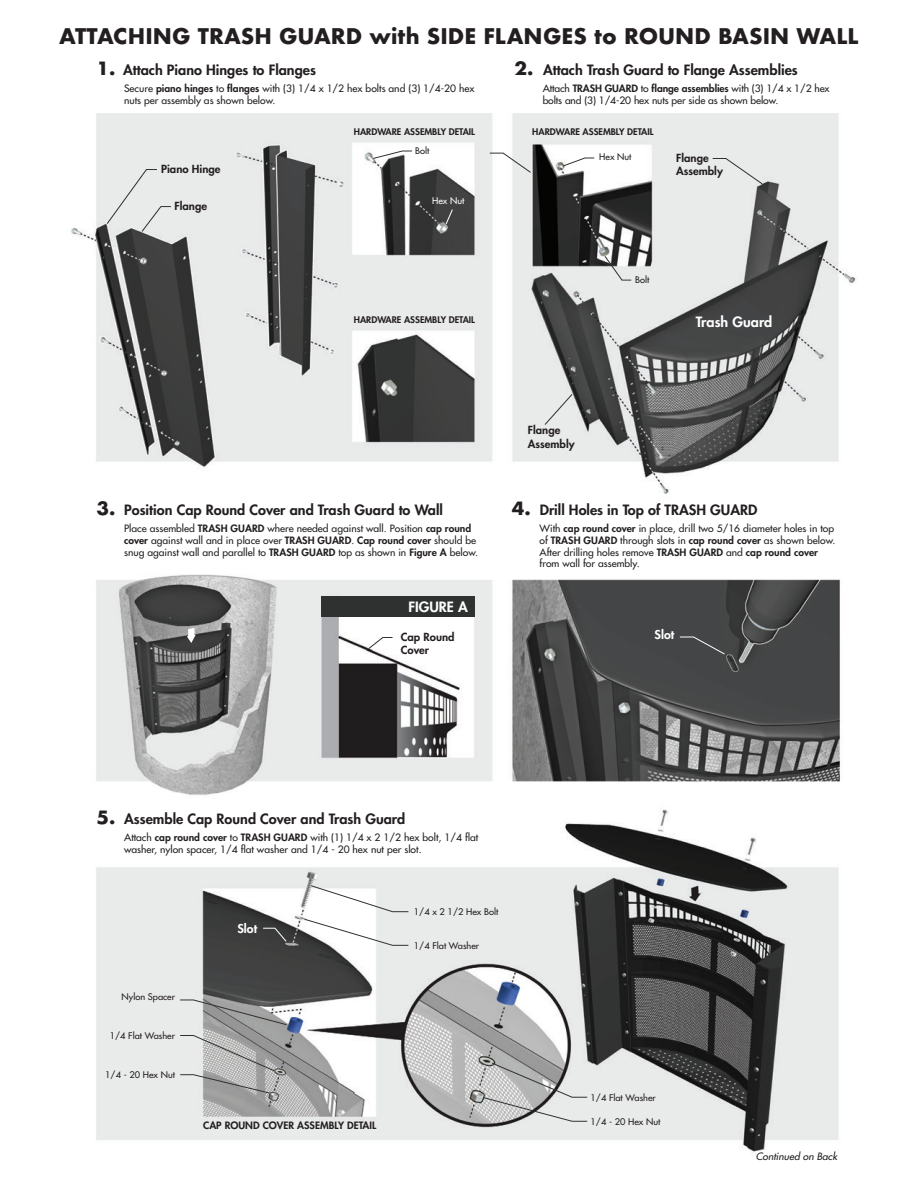
<style>
.page{position:relative;width:918px;height:1188px;background:#fff}
.page>*{position:absolute;margin:0;border:0;box-sizing:border-box;transform-origin:0 0}
.t1{font:700 21px "Futura";color:#231f20}
.t2{font:800 13.8px "Futura Std";color:#231f20;scale:1.04 1}
.t3{font:800 13.8px "Futura Std";color:#fff;scale:1.04 1}
.t4{font:800 11.85px "Futura Std";color:#fff;scale:1.04 1}
.t5{font:800 10.95px/13px "Futura Std";color:#231f20;scale:1.04 1}
.t6{font:500 9.9px/11.9px "Futura Std";color:#231f20;scale:1.04 1}
.t7{font:800 9.9px "Futura Std";color:#231f20;scale:1.04 1}
.t8{font:italic 500 9.9px "Futura Std";color:#231f20;scale:1.04 1}
.t9{font:500 8.85px "Futura Std";color:#231f20;scale:1.04 1}
.t10{font:800 8.85px "Futura Std";color:#231f20;scale:1.04 1}
.t11{font:500 8.85px "Futura Std";color:#fff;scale:1.04 1}
.s1{font-weight:700;font-size:17.85px}
.s2{font-weight:800}
</style>
<div class="page">
<img style="left:71px;top:114px;width:785px;height:1039px">
<svg style="left:367px;top:637px;width:27px;height:13px"></svg>
<div style="left:322px;top:596px;width:153px;height:20px;background:#2f3030"></div>
<svg style="left:489px;top:152px;width:43px;height:22px"></svg>
<svg style="left:106px;top:169px;width:66px;height:64px;background:#e0e1e1"></svg>
<svg style="left:712px;top:158px;width:52px;height:27px"></svg>
<svg style="left:544px;top:393px;width:30px;height:33px"></svg>
<svg style="left:372px;top:150px;width:41px;height:10px"></svg>
<svg style="left:445px;top:208px;width:9px;height:17px"></svg>
<svg style="left:604px;top:255px;width:28px;height:26px"></svg>
<svg style="left:562px;top:157px;width:33px;height:10px"></svg>
<svg style="left:262px;top:927px;width:26px;height:16px"></svg>
<svg style="left:679px;top:636px;width:47px;height:19px"></svg>
<svg style="left:179px;top:999px;width:109px;height:27px;background:#a6a6a6"></svg>
<svg style="left:179px;top:1035px;width:97px;height:59px;background:#b8b8b8"></svg>
<svg style="left:483px;top:1062px;width:105px;height:60px;background:#c0c0c0"></svg>
<svg style="left:303px;top:885px;width:106px;height:61px"></svg>
<svg style="left:187px;top:628px;width:9px;height:15px"></svg>
<p class="t1" style="left:59px;top:21px;width:801px">ATTACHING TRASH GUARD with SIDE FLANGES to ROUND BASIN WALL</p>
<p class="t2" style="left:96px;top:61px;width:213px"><span class="s1">1.</span> Attach Piano Hinges to Flanges</p>
<p class="t6" style="left:124px;top:82px;width:339px">Secure <span class="s2">piano hinges</span> to <span class="s2">flanges</span> with (3) 1/4 x 1/2 hex bolts and (3) 1/4-20 hex nuts per assembly as shown below.</p>
<p class="t10" style="left:354px;top:126px;width:118px">HARDWARE ASSEMBLY DETAIL</p>
<p class="t5" style="left:161px;top:162px;width:59px">Piano Hinge</p>
<p class="t5" style="left:175px;top:199px;width:33px">Flange</p>
<p class="t9" style="left:415px;top:145px;width:15px">Bolt</p>
<p class="t11" style="left:432px;top:195px;width:32px">Hex Nut</p>
<p class="t10" style="left:354px;top:314px;width:118px">HARDWARE ASSEMBLY DETAIL</p>
<p class="t2" style="left:514px;top:61px;width:274px"><span class="s1">2.</span> Attach Trash Guard to Flange Assemblies</p>
<p class="t6" style="left:543px;top:82px;width:277px">Attach <span class="s2">TRASH GUARD</span> to <span class="s2">flange assemblies</span> with (3) 1/4 x 1/2 hex bolts and (3) 1/4-20 hex nuts per side as shown below.</p>
<p class="t10" style="left:532px;top:126px;width:118px">HARDWARE ASSEMBLY DETAIL</p>
<p class="t9" style="left:599px;top:151px;width:32px">Hex Nut</p>
<p class="t5" style="left:676px;top:151px;width:46px">Flange<br>Assembly</p>
<p class="t9" style="left:635px;top:275px;width:15px">Bolt</p>
<p class="t3" style="left:696px;top:313px;width:75px">Trash Guard</p>
<p class="t2" style="left:96px;top:501px;width:335px"><span class="s1">3.</span> Position Cap Round Cover and Trash Guard to Wall</p>
<p class="t6" style="left:124px;top:522px;width:342px">Place assembled <span class="s2">TRASH GUARD</span> where needed against wall. Position <span class="s2">cap round cover</span> against wall and in place over <span class="s2">TRASH GUARD</span>. <span class="s2">Cap round cover</span> should be snug against wall and parallel to <span class="s2">TRASH GUARD</span> top as shown in <span class="s2">Figure A</span> below.</p>
<p class="t3" style="left:408px;top:598px;width:59px">FIGURE A</p>
<p class="t5" style="left:401px;top:630px;width:53px">Cap Round<br>Cover</p>
<p class="t5" style="left:528px;top:424px;width:46px">Flange<br>Assembly</p>
<p class="t2" style="left:512px;top:501px;width:238px"><span class="s1">4.</span> Drill Holes in Top of TRASH GUARD</p>
<p class="t6" style="left:540px;top:522px;width:286px">With <span class="s2">cap round cover</span> in place, drill two 5/16 diameter holes in top of <span class="s2">TRASH GUARD</span> through slots in <span class="s2">cap round cover</span> as shown below.<br>After drilling holes remove <span class="s2">TRASH GUARD</span> and <span class="s2">cap round cover </span>from wall for assembly.</p>
<p class="t4" style="left:655px;top:628px;width:20px">Slot</p>
<p class="t2" style="left:96px;top:810px;width:299px"><span class="s1">5.</span> Assemble Cap Round Cover and Trash Guard</p>
<p class="t6" style="left:124px;top:832px;width:342px">Attach <span class="s2">cap round cover</span> to <span class="s2">TRASH GUARD</span> with (1) 1/4 x 2 1/2 hex bolt, 1/4 flat washer, nylon spacer, 1/4 flat washer and 1/4 - 20 hex nut per slot.</p>
<p class="t9" style="left:122px;top:991px;width:53px">Nylon Spacer</p>
<p class="t9" style="left:110px;top:1030px;width:64px">1/4 Flat Washer</p>
<p class="t9" style="left:105px;top:1070px;width:69px">1/4 - 20 Hex Nut</p>
<p class="t4" style="left:237px;top:921px;width:20px">Slot</p>
<p class="t7" style="left:203px;top:1119px;width:168px">CAP ROUND COVER ASSEMBLY DETAIL</p>
<p class="t9" style="left:414px;top:906px;width:83px">1/4 x 2 1/2 Hex Bolt</p>
<p class="t9" style="left:414px;top:940px;width:64px">1/4 Flat Washer</p>
<p class="t9" style="left:591px;top:1092px;width:64px">1/4 Flat Washer</p>
<p class="t9" style="left:591px;top:1116px;width:69px">1/4 - 20 Hex Nut</p>
<p class="t8" style="left:756px;top:1150px;width:80px">Continued on Back</p>
</div>
